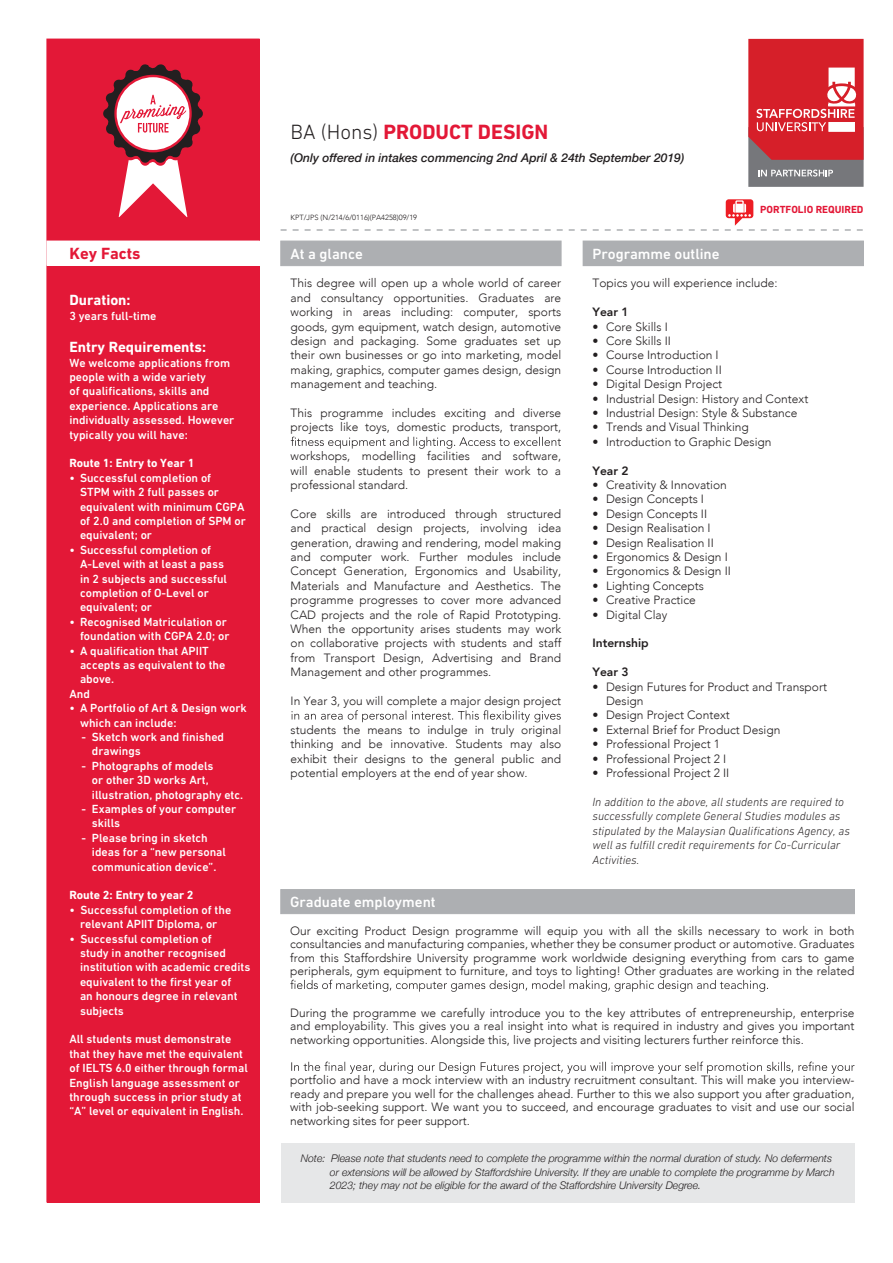
<style>
.page{position:relative;width:893px;height:1263px;background:#fff}
.page>*{position:absolute;margin:0;border:0;box-sizing:border-box;transform-origin:0 0}
.t1{font:700 21px "DIN Next LT Pro";color:#e31837}
.t2{font:700 16.5px "DIN Next LT Pro";color:#e31837}
.t3{font:500 15px "DIN Next LT Pro";color:#fff}
.t4{font:700 15px "DIN Next LT Pro";color:#fff}
.t5{font:300 12px/14.4px "Avenir";color:#231f20;text-align:justify}
.t6{font:500 12px/14.4px "DIN Next LT Pro";color:#fff}
.t7{font:italic 300 12px/14.4px "DIN Next LT Pro";color:#231f20}
.t8{font:italic 500 12px "Helvetica Neue";color:#231f20}
.t9{font:700 12px "DIN Next LT Pro";color:#fff}
.t10{font:800 12px "Avenir";color:#231f20}
.t11{font:italic 300 10.5px/13.5px "Helvetica Neue";color:#231f20}
.t12{font:700 10.5px "DIN Next LT Pro";color:#e31837}
.t13{font:300 7.5px "Avenir";color:#231f20}
.s1{font-weight:300;color:#231f20}
</style>
<div class="page">
<div style="left:47px;top:39px;width:212px;height:1163px;background:#e31837"></div>
<div style="left:47px;top:241px;width:212px;height:24px;background:#fff"></div>
<div style="left:281px;top:241px;width:280px;height:25px;background:#adafb2"></div>
<svg style="left:291px;top:437px;width:270px;height:12px"></svg>
<svg style="left:291px;top:710px;width:270px;height:12px"></svg>
<div style="left:583px;top:241px;width:280px;height:25px;background:#adafb2"></div>
<div style="left:281px;top:889px;width:574px;height:25px;background:#adafb2"></div>
<svg style="left:290px;top:980px;width:478px;height:12px"></svg>
<svg style="left:291px;top:1061px;width:563px;height:13px"></svg>
<svg style="left:103px;top:64px;width:100px;height:153px"></svg>
<svg style="left:281px;top:199px;width:582px;height:32px"></svg>
<div style="left:748px;top:127px;width:116px;height:60px;background:#76777b"></div>
<svg style="left:748px;top:39px;width:116px;height:121px;background:#d83b44"></svg>
<hr style="left:828px;top:104px;width:27px;height:2px;background:#fff">
<svg style="left:758px;top:170px;width:75px;height:7px"></svg>
<div style="left:281px;top:1143px;width:573px;height:60px;background:#e6e7e8"></div>
<h2 class="t2" style="left:69px;top:243px;width:73px">Key Facts</h2>
<p class="t4" style="left:69px;top:291px;width:63px">Duration:</p>
<p class="t6" style="left:69px;top:308px;width:89px">3 years full-time</p>
<p class="t4" style="left:69px;top:338px;width:138px">Entry Requirements:</p>
<p class="t6" style="left:69px;top:355px;width:166px">We welcome applications from people with a wide variety<br>of qualifications, skills and experience. Applications are individually assessed. However typically you will have:</p>
<p class="t9" style="left:69px;top:456px;width:126px">Route 1: Entry to Year 1</p>
<p class="t6" style="left:80px;top:470px;width:167px;text-indent:-11px">• Successful completion of<br>STPM with 2 full passes or equivalent with minimum CGPA of 2.0 and completion of SPM or equivalent; or</p>
<p class="t6" style="left:80px;top:542px;width:148px;text-indent:-11px">• Successful completion of<br>A-Level with at least a pass in 2 subjects and successful completion of O-Level or equivalent; or</p>
<p class="t6" style="left:69px;top:614px;width:162px;text-align:right">• Recognised Matriculation or foundation with CGPA 2.0; or</p>
<p class="t6" style="left:69px;top:643px;width:141px">• A qualification that APIIT</p>
<p class="t6" style="left:80px;top:658px;width:147px">accepts as equivalent to the</p>
<p class="t6" style="left:80px;top:672px;width:36px">above.</p>
<p class="t6" style="left:69px;top:686px;width:22px">And</p>
<p class="t6" style="left:80px;top:701px;width:168px;text-indent:-11px">• A Portfolio of Art &amp; Design work which can include:</p>
<p class="t6" style="left:92px;top:730px;width:134px;text-indent:-10px">- Sketch work and finished drawings</p>
<p class="t6" style="left:92px;top:758px;width:153px;text-indent:-10px">- Photographs of models<br>or other 3D works Art, illustration, photography etc.</p>
<p class="t6" style="left:92px;top:802px;width:146px;text-indent:-10px">- Examples of your computer skills</p>
<p class="t6" style="left:92px;top:830px;width:136px;text-indent:-10px">- Please bring in sketch ideas for a “new personal communication device”.</p>
<p class="t9" style="left:69px;top:888px;width:126px">Route 2: Entry to year 2</p>
<p class="t6" style="left:69px;top:902px;width:163px;text-align:center">• Successful completion of the relevant APIIT Diploma, or</p>
<p class="t6" style="left:80px;top:931px;width:172px;text-indent:-11px">• Successful completion of<br>study in another recognised institution with academic credits equivalent to the first year of<br>an honours degree in relevant subjects</p>
<p class="t6" style="left:69px;top:1032px;width:180px">All students must demonstrate that they have met the equivalent of IELTS 6.0 either through formal English language assessment or through success in prior study at “A” level or equivalent in English.</p>
<h1 class="t1" style="left:291px;top:119px;width:259px"><span class="s1">BA (Hons)</span> PRODUCT DESIGN</h1>
<p class="t8" style="left:291px;top:147px;width:395px">(Only offered in intakes commencing 2nd April &amp; 24th September 2019)</p>
<p class="t13" style="left:291px;top:213px;width:128px">KPT/JPS (N/214/6/0116)(PA4258)09/19</p>
<p class="t12" style="left:760px;top:204px;width:105px">PORTFOLIO REQUIRED</p>
<p class="t3" style="left:291px;top:245px;width:74px">At a glance</p>
<p class="t5" style="left:291px;top:276px;width:272px">This degree will open up a whole world of career and consultancy opportunities. Graduates are working in areas including: computer, sports goods, gym equipment, watch design, automotive design and packaging. Some graduates set up their own businesses or go into marketing, model making, graphics, computer games design, design management and teaching.</p>
<p class="t5" style="left:291px;top:406px;width:272px">This programme includes exciting and diverse projects like toys, domestic products, transport,</p>
<p class="t5" style="left:291px;top:449px;width:272px">workshops, modelling facilities and software, will enable students to present their work to a professional standard.</p>
<p class="t5" style="left:291px;top:506px;width:272px">Core skills are introduced through structured and practical design projects, involving idea generation, drawing and rendering, model making and computer work. Further modules include Concept Generation, Ergonomics and Usability, Materials and Manufacture and Aesthetics. The programme progresses to cover more advanced CAD projects and the role of Rapid Prototyping.<br>When the opportunity arises students may work on collaborative projects with students and staff from Transport Design, Advertising and Brand Management and other programmes.</p>
<p class="t5" style="left:291px;top:694px;width:272px">In Year 3, you will complete a major design project</p>
<p class="t5" style="left:291px;top:722px;width:272px">students the means to indulge in truly original thinking and be innovative. Students may also exhibit their designs to the general public and potential employers at the end of year show.</p>
<p class="t3" style="left:592px;top:245px;width:129px">Programme outline</p>
<p class="t5" style="left:592px;top:276px;width:187px">Topics you will experience include:</p>
<p class="t10" style="left:592px;top:303px;width:38px">Year 1</p>
<p class="t5" style="left:592px;top:319px;width:77px">• Core Skills I</p>
<p class="t5" style="left:592px;top:334px;width:80px">• Core Skills II</p>
<p class="t5" style="left:592px;top:348px;width:128px">• Course Introduction I</p>
<p class="t5" style="left:592px;top:362px;width:131px">• Course Introduction II</p>
<p class="t5" style="left:592px;top:377px;width:131px">• Digital Design Project</p>
<p class="t5" style="left:592px;top:391px;width:217px">• Industrial Design: History and Context</p>
<p class="t5" style="left:592px;top:406px;width:206px">• Industrial Design: Style &amp; Substance</p>
<p class="t5" style="left:592px;top:420px;width:158px">• Trends and Visual Thinking</p>
<p class="t5" style="left:592px;top:434px;width:181px">• Introduction to Graphic Design</p>
<p class="t10" style="left:592px;top:461px;width:38px">Year 2</p>
<p class="t5" style="left:592px;top:478px;width:136px">• Creativity &amp; Innovation</p>
<p class="t5" style="left:592px;top:492px;width:113px">• Design Concepts I</p>
<p class="t5" style="left:592px;top:506px;width:116px">• Design Concepts II</p>
<p class="t5" style="left:592px;top:521px;width:120px">• Design Realisation I</p>
<p class="t5" style="left:592px;top:535px;width:123px">• Design Realisation II</p>
<p class="t5" style="left:592px;top:550px;width:137px">• Ergonomics &amp; Design I</p>
<p class="t5" style="left:592px;top:564px;width:140px">• Ergonomics &amp; Design II</p>
<p class="t5" style="left:592px;top:578px;width:113px">• Lighting Concepts</p>
<p class="t5" style="left:592px;top:593px;width:105px">• Creative Practice</p>
<p class="t5" style="left:592px;top:607px;width:76px">• Digital Clay</p>
<p class="t10" style="left:592px;top:634px;width:58px">Internship</p>
<p class="t10" style="left:592px;top:663px;width:38px">Year 3</p>
<p class="t5" style="left:606px;top:679px;width:222px;text-indent:-14px">• Design Futures for Product and Transport<br>Design</p>
<p class="t5" style="left:592px;top:708px;width:139px">• Design Project Context</p>
<p class="t5" style="left:592px;top:722px;width:189px">• External Brief for Product Design</p>
<p class="t5" style="left:592px;top:737px;width:129px">• Professional Project 1</p>
<p class="t5" style="left:592px;top:751px;width:135px">• Professional Project 2 I</p>
<p class="t5" style="left:592px;top:766px;width:138px">• Professional Project 2 II</p>
<p class="t7" style="left:592px;top:794px;width:259px">In addition to the above, all students are required to successfully complete General Studies modules as stipulated by the Malaysian Qualifications Agency, as well as fulfill credit requirements for Co-Curricular Activities.</p>
<p class="t3" style="left:290px;top:893px;width:147px">Graduate employment</p>
<p class="t5" style="left:290px;top:924px;width:566px;line-height:13.5px">Our exciting Product Design programme will equip you with all the skills necessary to work in both consultancies and manufacturing companies, whether they be consumer product or automotive. Graduates from this Staffordshire University programme work worldwide designing everything from cars to game peripherals, gym equipment to furniture, and toys to lighting! Other graduates are working in the related</p>
<p class="t5" style="left:290px;top:1006px;width:566px;line-height:13.5px">During the programme we carefully introduce you to the key attributes of entrepreneurship, enterprise and employability. This gives you a real insight into what is required in industry and gives you important networking opportunities. Alongside this, live projects and visiting lecturers further reinforce this.</p>
<p class="t5" style="left:290px;top:1073px;width:566px;line-height:13.5px">portfolio and have a mock interview with an industry recruitment consultant. This will make you interview&shy;ready and prepare you well for the challenges ahead. Further to this we also support you after graduation, with job-seeking support. We want you to succeed, and encourage graduates to visit and use our social networking sites for peer support.</p>
<p class="t11" style="left:330px;top:1151px;width:506px;text-indent:-29px">Note: Please note that students need to complete the programme within the normal duration of study. No deferments or extensions will be allowed by Staffordshire University. If they are unable to complete the programme by March<br>2023; they may not be eligible for the award of the Staffordshire University Degree.</p>
</div>
